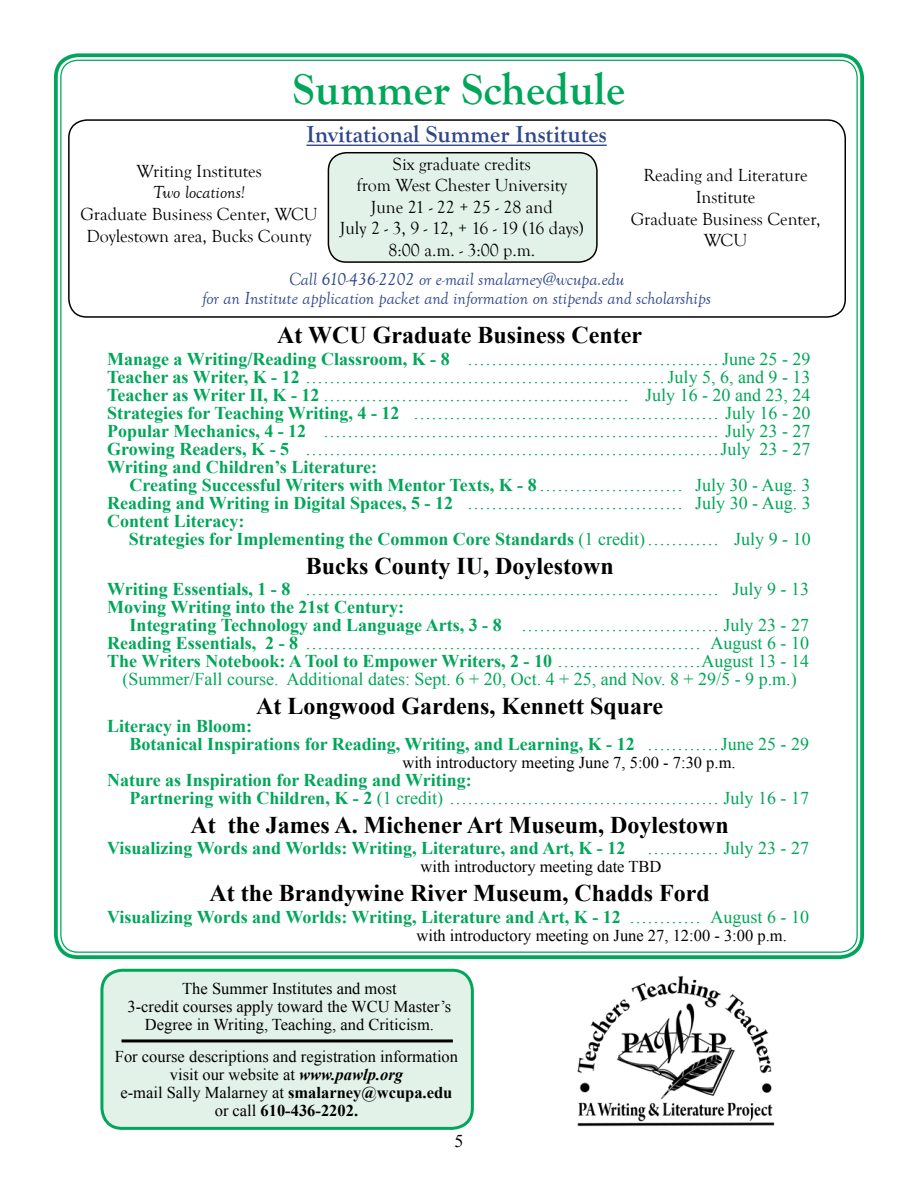
<style>
.page{position:relative;width:918px;height:1188px;background:#fff}
.page>*{position:absolute;margin:0;border:0;box-sizing:border-box;transform-origin:0 0}
.t1{font:700 45px "Goudy Old Style T";color:#00a659}
.t2{font:700 24px "Times New Roman";color:#000}
.t3{font:700 24px "Goudy Old Style T";color:#2e468b}
.t4{font:700 18px/18px "Times New Roman";color:#00a659}
.t5{font:18px/18px "Times New Roman";color:#00a659;text-align:justify}
.t6{font:18px/21.6px "Goudy Old Style T";color:#000;text-align:center}
.t7{font:italic 18px/19.5px "Goudy Old Style T";color:#2e468b;text-align:center}
.t8{font:italic 18px "Goudy Old Style T";color:#000}
.t9{font:18px "Times New Roman";color:#000}
.t10{font:16.5px/18px "Times New Roman";color:#000;text-align:center}
.s1{font-weight:700}
.s2{font-weight:400}
.s3{font-weight:700;font-style:italic}
</style>
<div class="page">
<div style="left:54px;top:53px;width:810px;height:906px;border:4px solid #00a659;border-radius:22px"></div>
<div style="left:102px;top:970px;width:370px;height:158px;background:#e3f2e9;border-radius:20px"></div>
<div style="left:100px;top:969px;width:374px;height:161px;border:3px solid #00a659;border-radius:20px"></div>
<hr style="left:122px;top:1039px;width:331px;height:3px;background:#000">
<img style="left:577px;top:975px;width:198px;height:152px">
<hr style="left:306px;top:145px;width:301px;height:1px;background:#2e468b">
<div style="left:68px;top:119px;width:778px;height:199px;border:2px solid #000;border-radius:18px"></div>
<div style="left:328px;top:153px;width:269px;height:109px;background:#e3f2e9;border-radius:18px"></div>
<div style="left:328px;top:152px;width:270px;height:111px;border:2px solid #000;border-radius:18px"></div>
<h1 class="t1" style="left:293px;top:64px;width:334px">Summer Schedule</h1>
<h2 class="t3" style="left:306px;top:121px;width:302px">Invitational Summer Institutes</h2>
<p class="t6" style="left:136px;top:161px;width:127px">Writing Institutes</p>
<p class="t8" style="left:153px;top:183px;width:93px">Two locations!</p>
<p class="t6" style="left:80px;top:204px;width:239px">Graduate Business Center, WCU<br>Doylestown area, Bucks County</p>
<p class="t6" style="left:340px;top:153px;width:245px">Six graduate credits<br>from West Chester University<br>June 21 - 22 + 25 - 28 and<br>July 2 - 3, 9 - 12, + 16 - 19 (16 days)<br>8:00 a.m. - 3:00 p.m.</p>
<p class="t6" style="left:631px;top:165px;width:191px">Reading and Literature<br>Institute<br>Graduate Business Center,<br>WCU</p>
<p class="t7" style="left:202px;top:270px;width:511px">Call 610-436-2202 or e-mail smalarney@wcupa.edu<br>for an Institute application packet and information on stipends and scholarships</p>
<h2 class="t2" style="left:277px;top:319px;width:366px">At WCU Graduate Business Center</h2>
<p class="t5" style="left:107px;top:350px;width:705px"><span class="s1">Manage a Writing/Reading Classroom, K - 8</span> …………………………………… June 25 - 29<br><span class="s1">Teacher as Writer, K - 12</span> ……………………………………………………July 5, 6, and 9 - 13<br><span class="s1">Teacher as Writer II, K - 12</span> …………………………………………… July 16 - 20 and 23, 24<br><span class="s1">Strategies for Teaching Writing, 4 - 12</span> …………………………………………… July 16 - 20<br><span class="s1">Popular Mechanics, 4 - 12</span> ………………………………………………………… July 23 - 27<br><span class="s1">Growing Readers, K - 5</span> ……………………………………………………………July 23 - 27<br><span class="s1">Writing and Children’s Literature:</span></p>
<p class="t4" style="left:107px;top:475px;width:705px;text-align:justify;text-indent:22px">Creating Successful Writers with Mentor Texts, K - 8<span class="s2">…………………… July 30 - Aug. 3<br></span>Reading and Writing in Digital Spaces, 5 - 12 <span class="s2">……………………………… July 30 - Aug. 3<br></span>Content Literacy:</p>
<p class="t4" style="left:129px;top:529px;width:683px">Strategies for Implementing the Common Core Standards <span class="s2">(1 credit)………… July 9 - 10</span></p>
<h2 class="t2" style="left:306px;top:549px;width:310px">Bucks County IU, Doylestown</h2>
<p class="t4" style="left:107px;top:580px;width:703px">Writing Essentials, 1 - 8 <span class="s2">…………………………………………………………… July 9 - 13<br></span>Moving Writing into the 21st Century:</p>
<p class="t4" style="left:130px;top:616px;width:681px">Integrating Technology and Language Arts, 3 - 8 <span class="s2">…………………………… July 23 - 27</span></p>
<p class="t5" style="left:107px;top:634px;width:703px"><span class="s1">Reading Essentials, 2 - 8</span> ………………………………………………………… August 6 - 10</p>
<p class="t4" style="left:107px;top:652px;width:703px">The Writers Notebook: A Tool to Empower Writers, 2 - 10 <span class="s2">……………………August 13 - 14</span></p>
<p class="t5" style="left:123px;top:670px;width:676px">(Summer/Fall course. Additional dates: Sept. 6 + 20, Oct. 4 + 25, and Nov. 8 + 29/5 - 9 p.m.)</p>
<h2 class="t2" style="left:256px;top:689px;width:408px">At Longwood Gardens, Kennett Square</h2>
<p class="t4" style="left:130px;top:717px;width:681px;text-indent:-22px">Literacy in Bloom:<br>Botanical Inspirations for Reading, Writing, and Learning, K - 12 <span class="s2">…………June 25 - 29</span></p>
<p class="t10" style="left:402px;top:753px;width:335px">with introductory meeting June 7, 5:00 - 7:30 p.m.</p>
<p class="t4" style="left:130px;top:771px;width:681px;text-indent:-22px">Nature as Inspiration for Reading and Writing:<br>Partnering with Children, K - 2 <span class="s2">(1 credit) ……………………………………… July 16 - 17</span></p>
<h2 class="t2" style="left:191px;top:808px;width:540px">At the James A. Michener Art Museum, Doylestown</h2>
<p class="t4" style="left:107px;top:839px;width:704px">Visualizing Words and Worlds: Writing, Literature, and Art, K - 12 <span class="s2">………… July 23 - 27</span></p>
<p class="t10" style="left:421px;top:858px;width:242px">with introductory meeting date TBD</p>
<h2 class="t2" style="left:210px;top:876px;width:502px">At the Brandywine River Museum, Chadds Ford</h2>
<p class="t4" style="left:107px;top:907px;width:704px">Visualizing Words and Worlds: Writing, Literature and Art, K - 12 <span class="s2">………… August 6 - 10</span></p>
<p class="t10" style="left:417px;top:926px;width:372px">with introductory meeting on June 27, 12:00 - 3:00 p.m.</p>
<p class="t10" style="left:128px;top:979px;width:325px">The Summer Institutes and most<br>3-credit courses apply toward the WCU Master’s<br>Degree in Writing, Teaching, and Criticism.</p>
<p class="t10" style="left:115px;top:1047px;width:345px">For course descriptions and registration information visit our website at <span class="s3">www.pawlp.org<br></span>e-mail Sally Malarney at <span class="s1">smalarney@wcupa.edu </span>or call <span class="s1">610-436-2202.</span></p>
<p class="t9" style="left:454px;top:1129px;width:10px">5</p>
</div>
